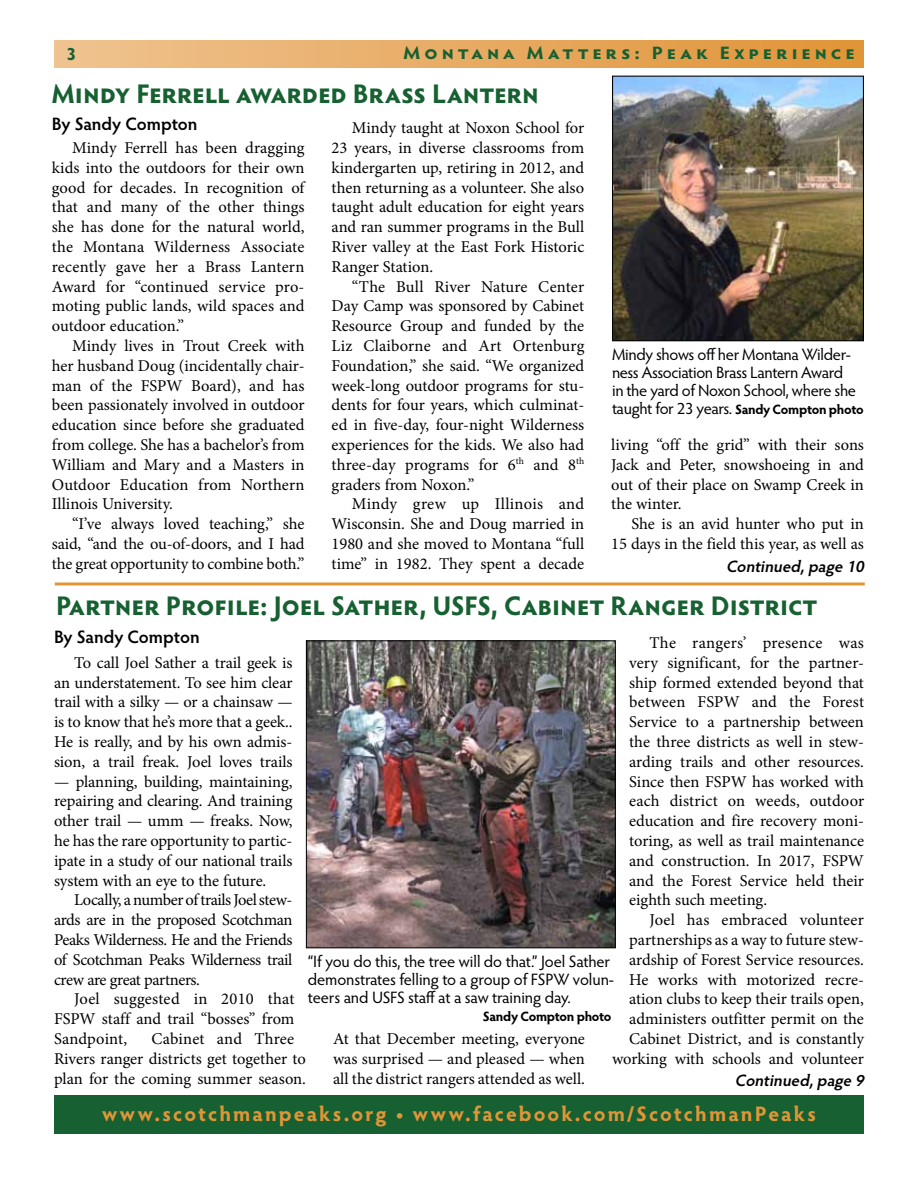
<style>
.page{position:relative;width:918px;height:1188px;background:#fff}
.page>*{position:absolute;margin:0;border:0;box-sizing:border-box;transform-origin:0 0}
.t1{font:700 27px "Hypatia Sans Pro";letter-spacing:.035em;color:#166031}
.t2{font:700 27px "Hypatia Sans Pro";letter-spacing:.085em;color:#166031}
.t3{font:700 21px "Hypatia Sans Pro";letter-spacing:.1em;color:#e09537}
.t4{font:700 18px "Hypatia Sans Pro";letter-spacing:.24em;color:#166031;scale:1.1 1}
.t5{font:600 18px "Hypatia Sans Pro";letter-spacing:-.005em;color:#000}
.t6{font:700 18px "Hypatia Sans Pro";letter-spacing:.24em;color:#166031}
.t7{font:16.5px/19.8px "Minion Pro";letter-spacing:-.005em;color:#000;text-align:justify}
.t8{font:16.5px/18px "Hypatia Sans Pro";letter-spacing:-.02em;color:#000}
.t9{font:italic 600 16.5px "Hypatia Sans Pro";color:#000}
.t10{font:700 13.5px "Hypatia Sans Pro";letter-spacing:-.025em;color:#000}
.s1{font-weight:700;font-size:13.5px}
</style>
<div class="page">
<div style="left:54px;top:41px;width:810px;height:27px;background:linear-gradient(to right,#efc391,#e09438)"></div>
<div style="left:54px;top:1096px;width:810px;height:38px;background:#166031"></div>
<img style="left:614px;top:78px;width:248px;height:261px">
<div style="left:612px;top:76px;width:252px;height:265px;border:1px solid #000"></div>
<hr style="left:55px;top:582px;width:810px;height:3px;background:#e09537">
<img style="left:308px;top:642px;width:306px;height:304px">
<div style="left:306px;top:640px;width:310px;height:308px;border:1px solid #000"></div>
<p class="t4" style="left:404px;top:40px;width:412px">Montana Matters: Peak Experience</p>
<h1 class="t2" style="left:52px;top:75px;width:488px">Mindy Ferrell awarded Brass Lantern</h1>
<p class="t6" style="left:67px;top:41px;width:11px">3</p>
<p class="t5" style="left:52px;top:112px;width:147px">By Sandy Compton</p>
<p class="t7" style="left:52px;top:138px;width:254px;text-indent:20px">Mindy Ferrell has been dragging kids into the outdoors for their own good for decades. In recognition of that and many of the other things she has done for the natural world, the Montana Wilderness Associate recently gave her a Brass Lantern Award for “continued service pro&shy;moting public lands, wild spaces and outdoor education.”</p>
<p class="t7" style="left:52px;top:336px;width:254px;text-indent:20px">Mindy lives in Trout Creek with her husband Doug (incidentally chair&shy;man of the FSPW Board), and has been passionately involved in outdoor education since before she graduated from college. She has a bachelor’s from William and Mary and a Masters in Outdoor Education from Northern Illinois University.</p>
<p class="t7" style="left:52px;top:514px;width:254px;text-indent:20px">“I’ve always loved teaching,” she said, “and the ou-of-doors, and I had the great opportunity to combine both.”</p>
<p class="t7" style="left:332px;top:118px;width:254px;text-indent:20px">Mindy taught at Noxon School for 23 years, in diverse classrooms from kindergarten up, retiring in 2012, and then returning as a volunteer. She also taught adult education for eight years and ran summer programs in the Bull River valley at the East Fork Historic Ranger Station.</p>
<p class="t7" style="left:332px;top:277px;width:254px;text-indent:20px">“The Bull River Nature Center Day Camp was sponsored by Cabinet Resource Group and funded by the Liz Claiborne and Art Ortenburg Foundation,” she said. “We organized week-long outdoor programs for stu&shy;dents for four years, which culminat&shy;ed in five-day, four-night Wilderness experiences for the kids. We also had three-day programs for 6<sup>th</sup> and 8<sup>th </sup>graders from Noxon.”</p>
<p class="t7" style="left:332px;top:494px;width:254px;text-indent:20px">Mindy grew up Illinois and Wisconsin. She and Doug married in 1980 and she moved to Montana “full time” in 1982. They spent a decade</p>
<p class="t8" style="left:612px;top:345px;width:253px">Mindy shows off her Montana Wilder&shy;ness Association Brass Lantern Award<br>in the yard of Noxon School, where she taught for 23 years. <span class="s1">Sandy Compton photo</span></p>
<p class="t7" style="left:611px;top:435px;width:254px">living “off the grid” with their sons Jack and Peter, snowshoeing in and out of their place on Swamp Creek in the winter.</p>
<p class="t7" style="left:611px;top:514px;width:254px;text-align:right">She is an avid hunter who put in<br>15 days in the field this year, as well as</p>
<p class="t9" style="left:726px;top:554px;width:143px">Continued,page 10</p>
<h1 class="t1" style="left:56px;top:587px;width:763px">Partner Profile: Joel Sather, USFS, Cabinet Ranger District</h1>
<p class="t5" style="left:54px;top:624px;width:147px">By Sandy Compton</p>
<p class="t7" style="left:54px;top:653px;width:240px;text-indent:20px">To call Joel Sather a trail geek is an understatement. To see him clear trail with a silky — or a chainsaw — is to know that he’s more that a geek..<br>He is really, and by his own admis&shy;sion, a trail freak. Joel loves trails</p>
<p class="t7" style="left:54px;top:772px;width:240px">— planning, building, maintaining, repairing and clearing. And training other trail — umm — freaks. Now, he has the rare opportunity to partic&shy;ipate in a study of our national trails system with an eye to the future.</p>
<p class="t7" style="left:54px;top:890px;width:240px;text-indent:20px">Locally, a number of trails Joel stew&shy;ards are in the proposed Scotchman Peaks Wilderness. He and the Friends of Scotchman Peaks Wilderness trail crew are great partners.</p>
<p class="t7" style="left:54px;top:989px;width:242px;text-indent:20px">Joel suggested in 2010 that FSPW staff and trail “bosses” from Sandpoint,</p>
<p class="t7" style="left:629px;top:633px;width:236px;text-indent:20px">The rangers’ presence was very significant, for the partner&shy;ship formed extended beyond that between FSPW and the Forest Service to a partnership between the three districts as well in stew&shy;arding trails and other resources.<br>Since then FSPW has worked with each district on weeds, outdoor education and fire recovery moni&shy;toring, as well as trail maintenance and construction. In 2017, FSPW and the Forest Service held their eighth such meeting.</p>
<p class="t7" style="left:612px;top:910px;width:254px;text-align:right">Joel has embraced volunteer partnerships as a way to future stew&shy;ardship of Forest Service resources.<br>He works with motorized recre&shy;ation clubs to keep their trails open, administers outfitter permit on the Cabinet District, and is constantly working with schools and volunteer</p>
<p class="t9" style="left:735px;top:1069px;width:134px">Continued,page 9</p>
<p class="t8" style="left:308px;top:952px;width:308px">“If you do this, the tree will do that.” Joel Sather demonstrates felling to a group of FSPW volun&shy;teers and USFS staff at a saw training day.</p>
<p class="t10" style="left:483px;top:1007px;width:130px">Sandy Compton photo</p>
<p class="t7" style="left:54px;top:1029px;width:254px;text-align:left;text-indent:98px">Cabinet and Three<br>Rivers ranger districts get together to plan for the coming summer season.</p>
<p class="t7" style="left:333px;top:1029px;width:253px">At that December meeting, everyone was surprised — and pleased — when all the district rangers attended as well.</p>
<p class="t3" style="left:102px;top:1099px;width:715px">www.scotchmanpeaks.org • www.facebook.com/ScotchmanPeaks</p>
</div>
